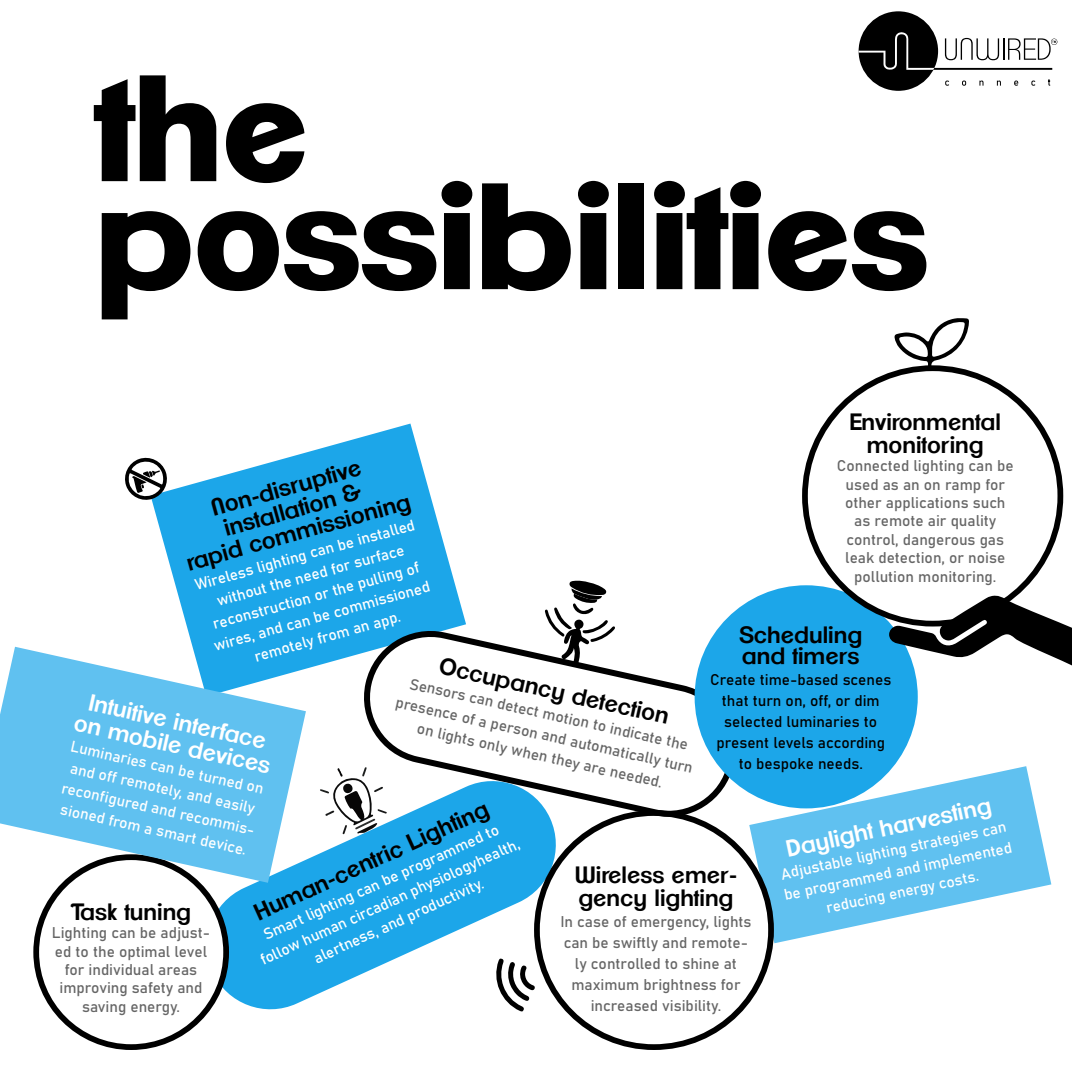
<style>
.page{position:relative;width:1072px;height:1072px;background:#fff}
.page>*{position:absolute;margin:0;border:0;box-sizing:border-box;transform-origin:0 0}
.t1{font:800 146.8px "Clemente P Dao";letter-spacing:-.025em;color:#000}
.t2{font:600 23px/23px "Clemente P Dak";color:#000}
.t3{font:600 23px/23px "Clemente P Dak";color:#fff;text-align:center}
.t4{font:15.4px/18.4px "Bahnschrift";color:#666;text-align:center}
.t5{font:15.4px/21.2px "Bahnschrift";color:#fff;text-align:center}
.t6{font:15.4px/21.2px "Bahnschrift";color:#000;text-align:center}
</style>
<div class="page">
<div style="left:859px;top:11px;width:79px;height:80px;background:#000;border-radius:50%"></div>
<svg style="left:945px;top:81px;width:4px;height:5px"></svg>
<svg style="left:962px;top:81px;width:4px;height:5px"></svg>
<svg style="left:979px;top:81px;width:5px;height:5px"></svg>
<svg style="left:997px;top:81px;width:4px;height:5px"></svg>
<svg style="left:1014px;top:81px;width:4px;height:5px"></svg>
<svg style="left:1031px;top:81px;width:4px;height:5px"></svg>
<svg style="left:859px;top:32px;width:198px;height:38px"></svg>
<svg style="left:152px;top:424px;width:314px;height:245px;fill:#1ca6e9"></svg>
<svg style="left:125px;top:455px;width:45px;height:47px"></svg>
<svg style="left:354px;top:628px;width:391px;height:199px"></svg>
<div style="left:695px;top:585px;width:223px;height:223px;background:#1ca6e9;border-radius:50%"></div>
<svg style="left:749px;top:766px;width:302px;height:177px;fill:#60c1f0"></svg>
<svg style="left:198px;top:772px;width:367px;height:246px;fill:#1ca6e9"></svg>
<div style="left:534px;top:810px;width:240px;height:240px;border:6px solid #000;border-radius:50%"></div>
<div style="left:36px;top:857px;width:190px;height:190px;background:#fff;border-radius:50%"></div>
<div style="left:33px;top:854px;width:196px;height:196px;border:6px solid #000;border-radius:50%"></div>
<svg style="left:545px;top:580px;width:70px;height:87px"></svg>
<svg style="left:320px;top:767px;width:67px;height:67px"></svg>
<svg style="left:492px;top:959px;width:43px;height:52px"></svg>
<svg style="left:894px;top:318px;width:75px;height:51px"></svg>
<svg style="left:889px;top:594px;width:183px;height:81px"></svg>
<svg style="left:0;top:647px;width:306px;height:236px;fill:#60c1f0"></svg>
<p class="t1" style="left:94px;top:39px;width:218px">the</p>
<p class="t1" style="left:94px;top:147px;width:837px">possibilities</p>
<p class="t2" style="left:850px;top:410px;width:153px;text-align:center">Environmental monitoring</p>
<p class="t4" style="left:837px;top:455px;width:178px">Connected lighting can be used as an on ramp for other applications such as remote air quality control, dangerous gas leak detection, or noise pollution monitoring.</p>
<p class="t2" style="left:209px;top:497px;width:156px;rotate:-16deg">Non-disruptive</p>
<p class="t2" style="left:221px;top:518px;width:143px;rotate:-16deg">installation &amp;</p>
<p class="t2" style="left:184px;top:552px;width:233px;rotate:-16deg">rapid commissioning</p>
<p class="t5" style="left:192px;top:575px;width:229px;rotate:-16deg">Wireless lighting can be installed without the need for surface reconstruction or the pulling of wires, and can be commissioned remotely from an app.</p>
<p class="t2" style="left:739px;top:623px;width:124px">Scheduling</p>
<p class="t2" style="left:742px;top:644px;width:119px">and timers</p>
<p class="t6" style="left:710px;top:668px;width:183px">Create time-based scenes that turn on, off, or dim selected luminaries to present levels according</p>
<p class="t6" style="left:739px;top:752px;width:126px">to bespoke needs.</p>
<p class="t2" style="left:442px;top:653px;width:236px;rotate:13deg">Occupancy detection</p>
<p class="t4" style="left:404px;top:669px;width:306px;line-height:21.2px;rotate:13deg">Sensors can detect motion to indicate the presence of a person and automatically turn on lights only when they are needed.</p>
<p class="t3" style="left:83px;top:688px;width:202px;rotate:13deg">Intuitive interface on mobile devices</p>
<p class="t5" style="left:74px;top:734px;width:200px;text-align:left;rotate:13deg">Luminaries can be turned on and off remotely, and easily reconfigured and recommis&shy;sioned from a smart device.</p>
<p class="t3" style="left:784px;top:837px;width:210px;rotate:-12deg">Daylight harvesting</p>
<p class="t2" style="left:251px;top:904px;width:256px;rotate:-25deg">Human-centric Lighting</p>
<p class="t5" style="left:777px;top:863px;width:234px;text-align:left;rotate:-12deg">Adjustable lighting strategies can be programmed and implemented</p>
<p class="t5" style="left:248px;top:929px;width:285px;rotate:-24deg">Smart lighting can be programmed to follow human circadian physiologyhealth, alertness, and productivity.</p>
<p class="t2" style="left:575px;top:863px;width:164px">Wireless emer&shy;gency lighting</p>
<p class="t4" style="left:560px;top:910px;width:193px;line-height:21.2px">In case of emergency, lights can be swiftly and remote&shy;ly controlled to shine at maximum brightness for increased visibility.</p>
<p class="t5" style="left:824px;top:896px;width:157px;rotate:-12deg">reducing energy costs.</p>
<p class="t2" style="left:71px;top:900px;width:122px">Task tuning</p>
<p class="t4" style="left:52px;top:922px;width:160px">Lighting can be adjust&shy;ed to the optimal level for individual areas improving safety and saving energy.</p>
</div>
